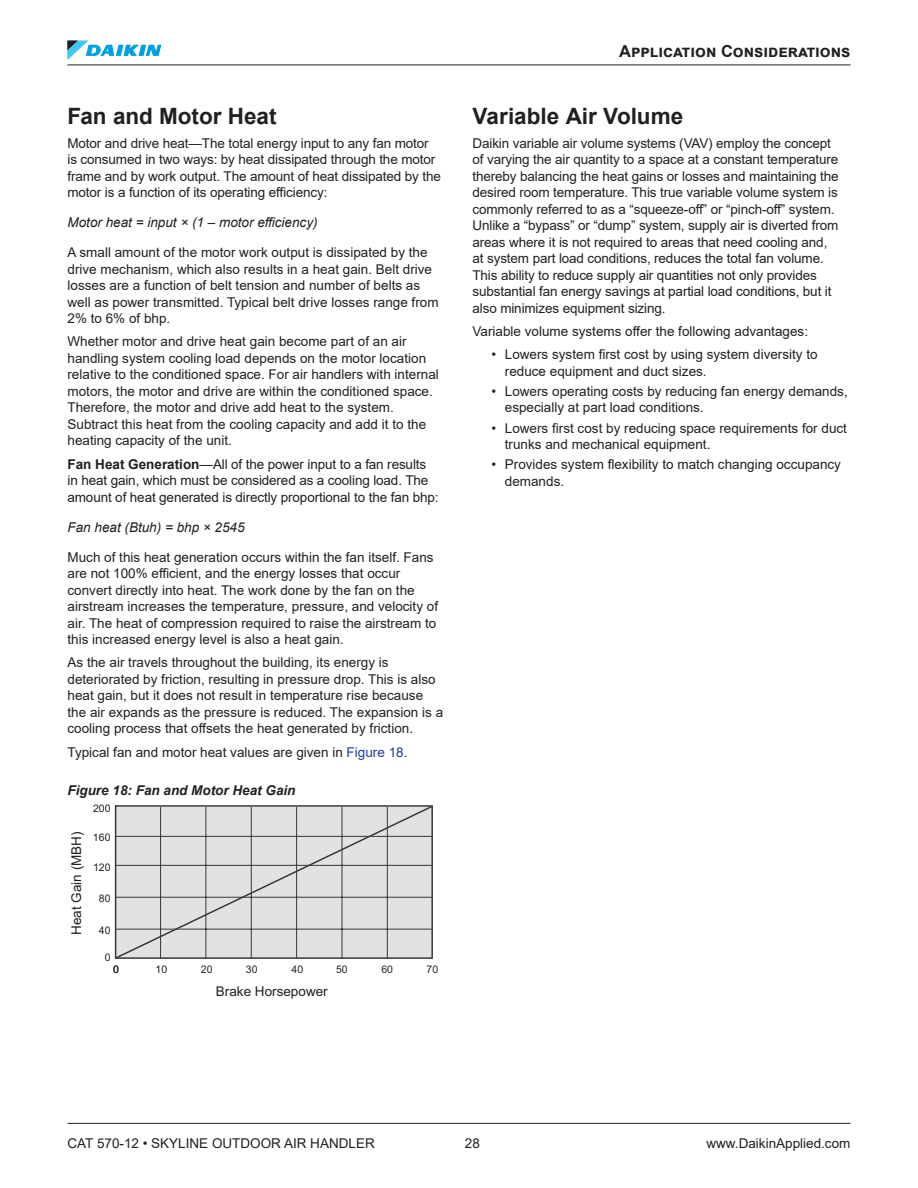
<style>
.page{position:relative;width:918px;height:1188px;background:#fff}
.page>*{position:absolute;margin:0;border:0;box-sizing:border-box;transform-origin:0 0}
.Heading2{font:700 22.5px "Arial";color:#231f20}
.t1{font:700 16.5px "Arial";color:#231f20}
.t2{font:13.5px/16.5px "Arial";color:#231f20}
.t3{font:italic 13.5px "Arial";color:#231f20}
.t4{font:italic 700 13.5px "Arial";color:#231f20}
.t5{font:10.5px "Arial";color:#231f20}
.s1{font-weight:700}
.s2{color:#1b3f94}
</style>
<div class="page">
<svg style="left:114px;top:805px;width:319px;height:154px;background:#d8d9db"></svg>
<hr style="left:160px;top:807px;width:1px;height:151px;background:#3a3638">
<hr style="left:206px;top:807px;width:1px;height:151px;background:#3a3638">
<hr style="left:251px;top:807px;width:1px;height:151px;background:#3a3638">
<hr style="left:296px;top:807px;width:1px;height:151px;background:#3a3638">
<hr style="left:342px;top:807px;width:1px;height:151px;background:#3a3638">
<hr style="left:387px;top:807px;width:1px;height:151px;background:#3a3638">
<hr style="left:116px;top:836px;width:315px;height:1px;background:#3a3638">
<hr style="left:116px;top:865px;width:315px;height:1px;background:#3a3638">
<hr style="left:116px;top:897px;width:315px;height:1px;background:#3a3638">
<hr style="left:116px;top:929px;width:315px;height:1px;background:#3a3638">
<hr style="left:68px;top:1123px;width:782px;height:1px;background:#231f20">
<svg style="left:67px;top:41px;width:94px;height:19px"></svg>
<hr style="left:68px;top:65px;width:782px;height:1px;background:#231f20">
<p class="Heading2" style="left:68px;top:101px;width:211px">Fan and Motor Heat</p>
<p class="t2" style="left:68px;top:135px;width:375px">Motor and drive heat—The total energy input to any fan motor is consumed in two ways: by heat dissipated through the motor frame and by work output. The amount of heat dissipated by the motor is a function of its operating efficiency:</p>
<p class="t3" style="left:68px;top:214px;width:252px">Motor heat = input × (1 – motor efficiency)</p>
<p class="t2" style="left:68px;top:244px;width:373px">A small amount of the motor work output is dissipated by the drive mechanism, which also results in a heat gain. Belt drive losses are a function of belt tension and number of belts as well as power transmitted. Typical belt drive losses range from 2% to 6% of bhp.</p>
<p class="t2" style="left:68px;top:333px;width:373px">Whether motor and drive heat gain become part of an air handling system cooling load depends on the motor location relative to the conditioned space. For air handlers with internal motors, the motor and drive are within the conditioned space.<br>Therefore, the motor and drive add heat to the system.<br>Subtract this heat from the cooling capacity and add it to the heating capacity of the unit.</p>
<p class="t2" style="left:68px;top:456px;width:373px"><span class="s1">Fan Heat Generation</span>—All of the power input to a fan results in heat gain, which must be considered as a cooling load. The amount of heat generated is directly proportional to the fan bhp:</p>
<p class="t3" style="left:68px;top:518px;width:179px">Fan heat (Btuh) = bhp × 2545</p>
<p class="t2" style="left:68px;top:549px;width:372px">Much of this heat generation occurs within the fan itself. Fans are not 100% efficient, and the energy losses that occur convert directly into heat. The work done by the fan on the airstream increases the temperature, pressure, and velocity of air. The heat of compression required to raise the airstream to this increased energy level is also a heat gain.</p>
<p class="t2" style="left:68px;top:654px;width:377px">As the air travels throughout the building, its energy is deteriorated by friction, resulting in pressure drop. This is also heat gain, but it does not result in temperature rise because the air expands as the pressure is reduced. The expansion is a cooling process that offsets the heat generated by friction.</p>
<p class="t2" style="left:68px;top:744px;width:339px">Typical fan and motor heat values are given in <span class="s2">Figure 18</span>.</p>
<p class="t4" style="left:68px;top:781px;width:230px">Figure 18: Fan and Motor Heat Gain</p>
<p class="t2" style="left:68px;top:935px;width:105px;rotate:-90deg">Heat Gain (MBH)</p>
<p class="t5" style="left:93px;top:801px;width:19px">200</p>
<p class="t5" style="left:93px;top:830px;width:19px">160</p>
<p class="t5" style="left:93px;top:860px;width:19px">120</p>
<p class="t5" style="left:99px;top:891px;width:13px">80</p>
<p class="t5" style="left:99px;top:923px;width:13px">40</p>
<p class="t5" style="left:105px;top:950px;width:7px">0</p>
<p class="t5" style="left:113px;top:962px;width:7px">0</p>
<p class="t5" style="left:156px;top:962px;width:13px">10</p>
<p class="t5" style="left:201px;top:962px;width:13px">20</p>
<p class="t5" style="left:246px;top:962px;width:13px">30</p>
<p class="t5" style="left:292px;top:962px;width:13px">40</p>
<p class="t5" style="left:336px;top:962px;width:13px">50</p>
<p class="t5" style="left:381px;top:962px;width:13px">60</p>
<p class="t5" style="left:427px;top:962px;width:13px">70</p>
<p class="t2" style="left:216px;top:983px;width:113px">Brake Horsepower</p>
<p class="t1" style="left:619px;top:40px;width:233px">Application Considerations</p>
<p class="Heading2" style="left:472px;top:101px;width:212px">Variable Air Volume</p>
<p class="t2" style="left:472px;top:135px;width:368px">Daikin variable air volume systems (VAV) employ the concept of varying the air quantity to a space at a constant temperature thereby balancing the heat gains or losses and maintaining the desired room temperature. This true variable volume system is commonly referred to as a “squeeze-off” or “pinch-off” system.<br>Unlike a “bypass” or “dump” system, supply air is diverted from areas where it is not required to areas that need cooling and, at system part load conditions, reduces the total fan volume.<br>This ability to reduce supply air quantities not only provides substantial fan energy savings at partial load conditions, but it also minimizes equipment sizing.</p>
<p class="t2" style="left:472px;top:323px;width:337px">Variable volume systems offer the following advantages:</p>
<p class="t2" style="left:505px;top:346px;width:314px;text-indent:-14px">• Lowers system first cost by using system diversity to reduce equipment and duct sizes.</p>
<p class="t2" style="left:505px;top:383px;width:344px;text-indent:-14px">• Lowers operating costs by reducing fan energy demands, especially at part load conditions.</p>
<p class="t2" style="left:505px;top:420px;width:344px;text-indent:-14px">• Lowers first cost by reducing space requirements for duct trunks and mechanical equipment.</p>
<p class="t2" style="left:505px;top:456px;width:338px;text-indent:-14px">• Provides system flexibility to match changing occupancy demands.</p>
<p class="t2" style="left:68px;top:1134px;width:309px">CAT 570-12 • SKYLINE OUTDOOR AIR HANDLER</p>
<p class="t2" style="left:465px;top:1134px;width:17px">28</p>
<p class="t2" style="left:706px;top:1134px;width:146px">www.DaikinApplied.com</p>
</div>
